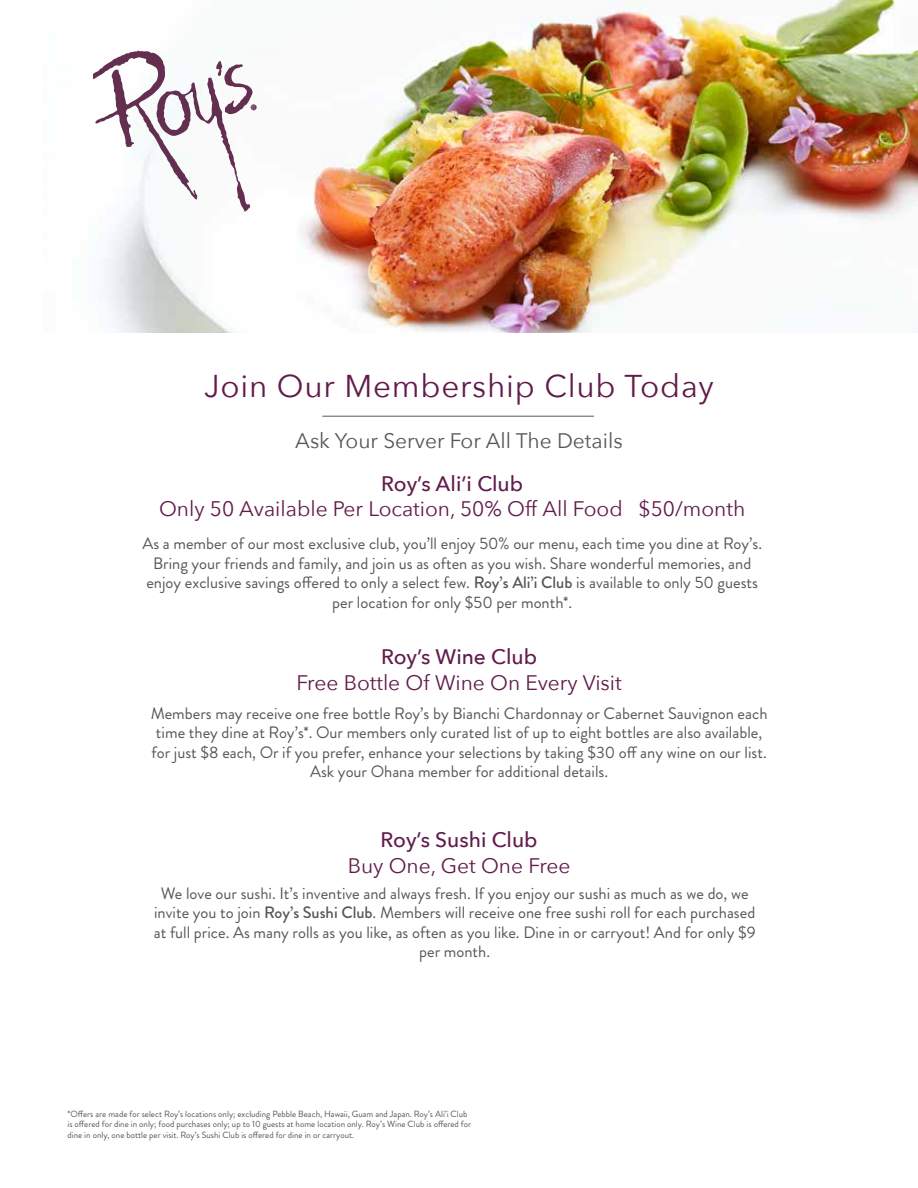
<style>
.page{position:relative;width:918px;height:1188px;background:#fff}
.page>*{position:absolute;margin:0;border:0;box-sizing:border-box;transform-origin:0 0}
.t1{font:31.5px "Avenir Next";letter-spacing:.025em;color:#621b4b}
.t2{font:21px "Avenir Next";color:#621b4b}
.t3{font:500 21px "Avenir Next";color:#621b4b}
.t4{font:21px "Avenir Next";color:#55575a}
.t5{font:16.5px/19.5px "Brandon Grotesque";color:#55575a;text-align:center}
.t6{font:9px/10.8px "Brandon Grotesque";color:#55575a}
.s1{font-weight:500}
</style>
<div class="page">
<hr style="left:322px;top:416px;width:272px;height:1px;background:#55575a">
<img style="left:92px;top:0;width:826px;height:333px">
<svg style="left:93px;top:51px;width:164px;height:160px"></svg>
<h1 class="t1" style="left:204px;top:359px;width:511px">Join Our Membership Club Today</h1>
<p class="t4" style="left:295px;top:423px;width:329px">Ask Your Server For All The Details</p>
<p class="t3" style="left:381px;top:466px;width:143px">Roy’s Ali’i Club</p>
<p class="t2" style="left:159px;top:491px;width:588px">Only 50 Available Per Location, 50% Off All Food $50/month</p>
<p class="t5" style="left:142px;top:534px;width:621px">As a member of our most exclusive club, you’ll enjoy 50% our menu, each time you dine at Roy’s.<br>Bring your friends and family, and join us as often as you wish. Share wonderful memories, and enjoy exclusive savings offered to only a select few. <span class="s1">Roy’s Ali’i Club</span> is available to only 50 guests per location for only $50 per month*.</p>
<p class="t3" style="left:381px;top:639px;width:158px">Roy’s Wine Club</p>
<p class="t2" style="left:296px;top:665px;width:327px">Free Bottle Of Wine On Every Visit</p>
<p class="t5" style="left:151px;top:704px;width:618px">Members may receive one free bottle Roy’s by Bianchi Chardonnay or Cabernet Sauvignon each time they dine at Roy’s*. Our members only curated list of up to eight bottles are also available, for just $8 each, Or if you prefer, enhance your selections by taking $30 off any wine on our list.<br>Ask your Ohana member for additional details.</p>
<p class="t3" style="left:381px;top:822px;width:159px">Roy’s Sushi Club</p>
<p class="t2" style="left:348px;top:848px;width:224px">Buy One, Get One Free</p>
<p class="t5" style="left:154px;top:884px;width:603px">We love our sushi. It’s inventive and always fresh. If you enjoy our sushi as much as we do, we invite you to join <span class="s1">Roy’s Sushi Club</span>. Members will receive one free sushi roll for each purchased at full price. As many rolls as you like, as often as you like. Dine in or carryout! And for only $9 per month.</p>
<p class="t6" style="left:68px;top:1108px;width:405px">*Offers are made for select Roy’s locations only; excluding Pebble Beach, Hawaii, Guam and Japan. Roy’s Ali’i Club is offered for dine in only; food purchases only; up to 10 guests at home location only. Roy’s Wine Club is offered for dine in only, one bottle per visit. Roy’s Sushi Club is offered for dine in or carryout.</p>
</div>
